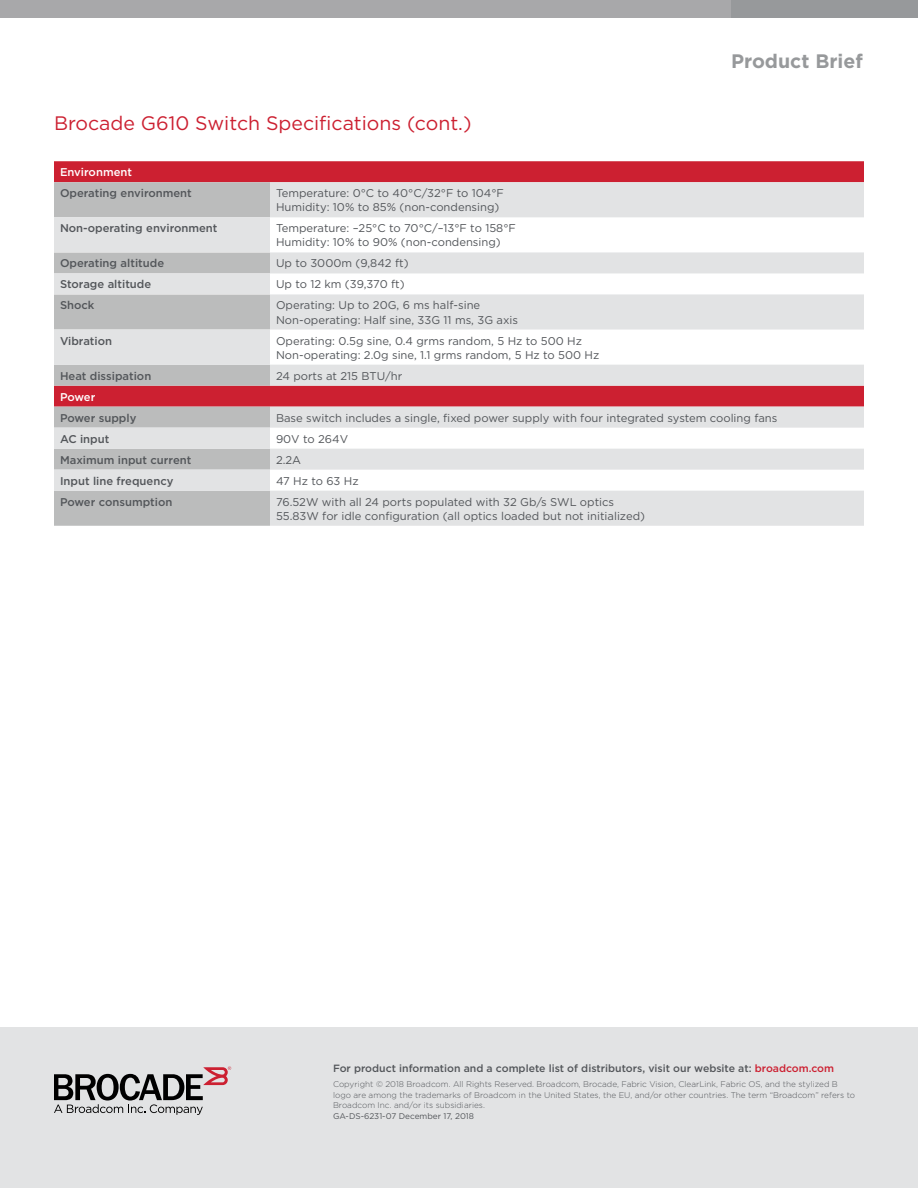
<style>
.page{position:relative;width:918px;height:1188px;background:#fff}
.page>*{position:absolute;margin:0;border:0;box-sizing:border-box;transform-origin:0 0}
.Body_Head{font:19.5px "Gotham";color:#cc2031}
.t1{font:700 19.5px "Gotham";color:#97999b}
.Table_Text_Book{font:11.25px "Gotham";color:#53565a}
.Table_Text_Medium{font:500 11.25px "Gotham";color:#53565a}
.Table_Header-White{font:500 11.25px "Gotham";color:#fff}
.t2{font:500 10.5px "Gotham";color:#53565a}
.t3{font:300 8.25px/10.5px "Gotham";color:#53565a}
.t4{font:8.25px "Gotham";color:#53565a}
.s1{color:#cc2031}
</style>
<div class="page">
<div style="left:0;top:0;width:735px;height:18px;background:#a8a8aa"></div>
<div style="left:731px;top:0;width:187px;height:18px;background:#97999b"></div>
<div style="left:0;top:1028px;width:918px;height:160px;background:#e2e3e4"></div>
<svg style="left:54px;top:1066px;width:177px;height:49px"></svg>
<div style="left:54px;top:161px;width:810px;height:21px;background:#cc2031"></div>
<svg style="left:54px;top:182px;width:810px;height:344px;fill:#e2e3e4"></svg>
<p class="Body_Head" style="left:54px;top:111px;width:419px">Brocade G610 Switch Specifications (cont.)</p>
<h1 class="t1" style="left:731px;top:48px;width:133px">Product Brief</h1>
<p class="Table_Header-White" style="left:60px;top:165px;width:74px">Environment</p>
<p class="Table_Text_Medium" style="left:60px;top:186px;width:133px">Operating environment</p>
<p class="Table_Text_Book" style="left:276px;top:186px;width:230px">Temperature: 0°C to 40°C/32°F to 104°F</p>
<p class="Table_Text_Book" style="left:276px;top:200px;width:225px">Humidity: 10% to 85% (non-condensing)</p>
<p class="Table_Text_Medium" style="left:60px;top:221px;width:159px">Non-operating environment</p>
<p class="Table_Text_Book" style="left:276px;top:221px;width:241px">Temperature: –25°C to 70°C/–13°F to 158°F</p>
<p class="Table_Text_Book" style="left:276px;top:235px;width:226px">Humidity: 10% to 90% (non-condensing)</p>
<p class="Table_Text_Medium" style="left:60px;top:256px;width:106px">Operating altitude</p>
<p class="Table_Text_Book" style="left:276px;top:256px;width:134px">Up to 3000m (9,842 ft)</p>
<p class="Table_Text_Medium" style="left:60px;top:277px;width:93px">Storage altitude</p>
<p class="Table_Text_Book" style="left:276px;top:277px;width:130px">Up to 12 km (39,370 ft)</p>
<p class="Table_Text_Medium" style="left:60px;top:298px;width:36px">Shock</p>
<p class="Table_Text_Book" style="left:276px;top:298px;width:206px">Operating: Up to 20G, 6 ms half-sine</p>
<p class="Table_Text_Book" style="left:276px;top:312px;width:244px">Non-operating: Half sine, 33G 11 ms, 3G axis</p>
<p class="Table_Text_Medium" style="left:60px;top:333px;width:54px">Vibration</p>
<p class="Table_Text_Book" style="left:276px;top:333px;width:308px">Operating: 0.5g sine, 0.4 grms random, 5 Hz to 500 Hz</p>
<p class="Table_Text_Book" style="left:276px;top:347px;width:325px">Non-operating: 2.0g sine, 1.1 grms random, 5 Hz to 500 Hz</p>
<p class="Table_Text_Medium" style="left:60px;top:368px;width:93px">Heat dissipation</p>
<p class="Table_Text_Book" style="left:276px;top:368px;width:128px">24 ports at 215 BTU/hr</p>
<p class="Table_Header-White" style="left:60px;top:389px;width:37px">Power</p>
<p class="Table_Text_Medium" style="left:60px;top:410px;width:78px">Power supply</p>
<p class="Table_Text_Book" style="left:276px;top:410px;width:503px">Base switch includes a single, fixed power supply with four integrated system cooling fans</p>
<p class="Table_Text_Medium" style="left:60px;top:431px;width:51px">AC input</p>
<p class="Table_Text_Book" style="left:276px;top:431px;width:74px">90V to 264V</p>
<p class="Table_Text_Medium" style="left:60px;top:452px;width:133px">Maximum input current</p>
<p class="Table_Text_Book" style="left:276px;top:452px;width:27px">2.2A</p>
<p class="Table_Text_Medium" style="left:60px;top:473px;width:115px">Input line frequency</p>
<p class="Table_Text_Book" style="left:276px;top:473px;width:84px">47 Hz to 63 Hz</p>
<p class="Table_Text_Medium" style="left:60px;top:494px;width:114px">Power consumption</p>
<p class="Table_Text_Book" style="left:276px;top:494px;width:340px">76.52W with all 24 ports populated with 32 Gb/s SWL optics</p>
<p class="Table_Text_Book" style="left:276px;top:509px;width:371px">55.83W for idle configuration (all optics loaded but not initialized)</p>
<p class="t2" style="left:333px;top:1062px;width:503px">For product information and a complete list of distributors, visit our website at: <span class="s1">broadcom.com</span></p>
<p class="t3" style="left:333px;top:1079px;width:524px">Copyright © 2018 Broadcom. All Rights Reserved. Broadcom, Brocade, Fabric Vision, ClearLink, Fabric OS, and the stylized B logo are among the trademarks of Broadcom in the United States, the EU, and/or other countries. The term “Broadcom” refers to<br>Broadcom Inc. and/or its subsidiaries.</p>
<p class="t4" style="left:333px;top:1110px;width:143px">GA-DS-6231-07 December 17, 2018</p>
</div>
